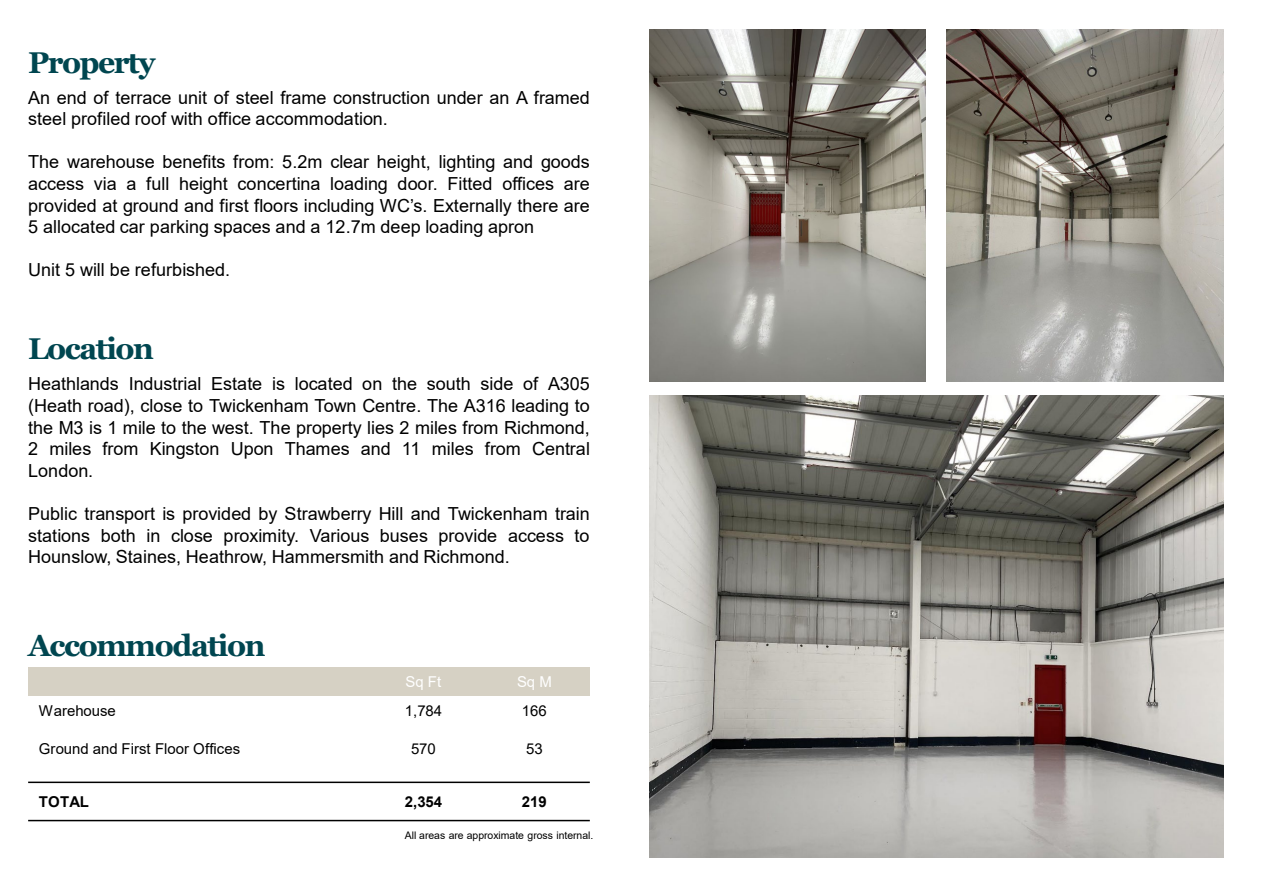
<style>
.page{position:relative;width:1264px;height:893px;background:#fff}
.page>*{position:absolute;margin:0;border:0;box-sizing:border-box;transform-origin:0 0}
.t1{font:700 30px "Georgia";letter-spacing:-.05em;color:#004650}
.t2{font:18px/21.6px "Arial";color:#000;text-align:justify}
.t3{font:15px "Arial";color:#000}
.t4{font:700 15px "Arial";color:#000}
.t5{font:15px "Arial";color:#fff}
.t6{font:10.5px "Arial";letter-spacing:-.005em;color:#000}
</style>
<div class="page">
<div style="left:28px;top:666px;width:340px;height:29px;background:#d6d1c4"></div>
<div style="left:368px;top:666px;width:111px;height:29px;background:#d6d1c4"></div>
<div style="left:479px;top:666px;width:110px;height:29px;background:#d6d1c4"></div>
<hr style="left:28px;top:781px;width:561px;height:2px;background:#000">
<hr style="left:28px;top:819px;width:561px;height:2px;background:#000">
<img style="left:649px;top:29px;width:276px;height:352px">
<img style="left:649px;top:395px;width:573px;height:462px">
<img style="left:946px;top:30px;width:277px;height:351px">
<p class="t1" style="left:28px;top:43px;width:129px">Property</p>
<p class="t2" style="left:28px;top:86px;width:563px">An end of terrace unit of steel frame construction under an A framed steel profiled roof with office accommodation.</p>
<p class="t2" style="left:28px;top:151px;width:563px">The warehouse benefits from: 5.2m clear height, lighting and goods access via a full height concertina loading door. Fitted offices are provided at ground and first floors including WC’s. Externally there are 5 allocated car parking spaces and a 12.7m deep loading apron</p>
<p class="t2" style="left:28px;top:259px;width:203px">Unit 5 will be refurbished.</p>
<p class="t1" style="left:28px;top:329px;width:127px">Location</p>
<p class="t2" style="left:28px;top:373px;width:563px">Heathlands Industrial Estate is located on the south side of A305 (Heath road), close to Twickenham Town Centre. The A316 leading to the M3 is 1 mile to the west. The property lies 2 miles from Richmond, 2 miles from Kingston Upon Thames and 11 miles from Central London.</p>
<p class="t2" style="left:28px;top:502px;width:563px">Public transport is provided by Strawberry Hill and Twickenham train stations both in close proximity. Various buses provide access to Hounslow, Staines, Heathrow, Hammersmith and Richmond.</p>
<p class="t1" style="left:28px;top:626px;width:239px">Accommodation</p>
<p class="t5" style="left:405px;top:671px;width:37px">Sq Ft</p>
<p class="t5" style="left:517px;top:671px;width:36px">Sq M</p>
<p class="t3" style="left:39px;top:700px;width:78px">Warehouse</p>
<p class="t3" style="left:405px;top:700px;width:39px">1,784</p>
<p class="t3" style="left:522px;top:700px;width:26px">166</p>
<p class="t3" style="left:39px;top:738px;width:203px">Ground and First Floor Offices</p>
<p class="t3" style="left:411px;top:738px;width:26px">570</p>
<p class="t3" style="left:526px;top:738px;width:18px">53</p>
<p class="t4" style="left:39px;top:791px;width:51px">TOTAL</p>
<p class="t4" style="left:405px;top:791px;width:39px">2,354</p>
<p class="t4" style="left:522px;top:791px;width:26px">219</p>
<p class="t6" style="left:405px;top:828px;width:190px">All areas are approximate gross internal.</p>
</div>
